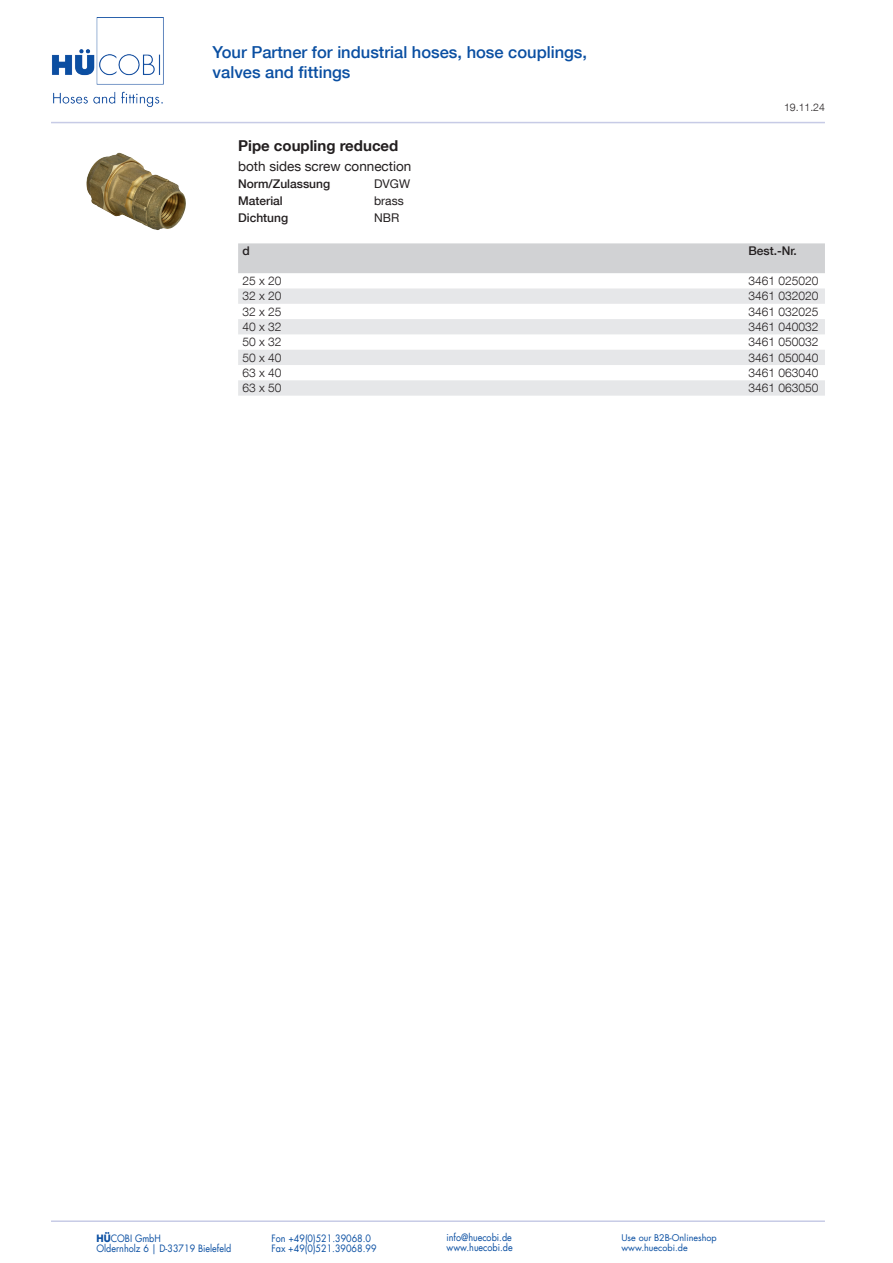
<style>
.page{position:relative;width:893px;height:1263px;background:#fff}
.page>*{position:absolute;margin:0;border:0;box-sizing:border-box;transform-origin:0 0}
.t1{font:500 16.5px/19.8px "Helvetica Neue LT Com";color:#0a4fa2}
.t2{font:700 15px "Helvetica Neue LT Com";color:#231f20}
.t3{font:13.5px "Helvetica Neue LT Com";color:#231f20}
.t4{font:300 12px "Helvetica Neue LT Com";color:#231f20}
.t5{font:500 12px "Helvetica Neue LT Com";color:#231f20}
.t6{font:12px "Helvetica Neue LT Com";color:#231f20}
.t7{font:300 10.5px "Helvetica Neue LT Com";color:#231f20}
.t8{font:9.9px "Futura LT";color:#0a4fa2;scale:.91 1}
.t9{font:9px "Futura LT";color:#0a4fa2}
.s1{font-weight:700}
</style>
<div class="page">
<hr style="left:51px;top:122px;width:774px;height:1px;background:#c7cbe6">
<hr style="left:51px;top:1220px;width:774px;height:2px;background:#c7cbe6">
<img style="left:52px;top:17px;width:112px;height:90px">
<div style="left:238px;top:243px;width:587px;height:30px;background:#d1d2d4"></div>
<svg style="left:238px;top:288px;width:587px;height:108px;fill:#e6e7e9"></svg>
<img style="left:86px;top:153px;width:100px;height:77px">
<h1 class="t1" style="left:213px;top:42px;width:376px">Your Partner for industrial hoses, hose couplings, valves and fittings</h1>
<p class="t7" style="left:784px;top:101px;width:42px">19.11.24</p>
<p class="t2" style="left:238px;top:136px;width:162px">Pipe coupling reduced</p>
<p class="t3" style="left:238px;top:158px;width:175px">both sides screw connection</p>
<p class="t5" style="left:238px;top:177px;width:94px">Norm/Zulassung</p>
<p class="t6" style="left:374px;top:176px;width:37px">DVGW</p>
<p class="t5" style="left:238px;top:194px;width:46px">Material</p>
<p class="t6" style="left:374px;top:193px;width:31px">brass</p>
<p class="t5" style="left:238px;top:211px;width:52px">Dichtung</p>
<p class="t6" style="left:374px;top:210px;width:27px">NBR</p>
<p class="t5" style="left:242px;top:244px;width:9px">d</p>
<p class="t5" style="left:748px;top:244px;width:50px">Best.-Nr.</p>
<p class="t4" style="left:242px;top:273px;width:41px">25 x 20</p>
<p class="t4" style="left:748px;top:273px;width:72px">3461 025020</p>
<p class="t4" style="left:242px;top:289px;width:41px">32 x 20</p>
<p class="t4" style="left:748px;top:289px;width:72px">3461 032020</p>
<p class="t4" style="left:242px;top:304px;width:41px">32 x 25</p>
<p class="t4" style="left:748px;top:304px;width:72px">3461 032025</p>
<p class="t4" style="left:242px;top:319px;width:41px">40 x 32</p>
<p class="t4" style="left:748px;top:319px;width:72px">3461 040032</p>
<p class="t4" style="left:242px;top:335px;width:41px">50 x 32</p>
<p class="t4" style="left:748px;top:335px;width:72px">3461 050032</p>
<p class="t4" style="left:242px;top:350px;width:41px">50 x 40</p>
<p class="t4" style="left:748px;top:350px;width:72px">3461 050040</p>
<p class="t4" style="left:242px;top:365px;width:41px">63 x 40</p>
<p class="t4" style="left:748px;top:365px;width:72px">3461 063040</p>
<p class="t4" style="left:242px;top:381px;width:41px">63 x 50</p>
<p class="t4" style="left:748px;top:381px;width:72px">3461 063050</p>
<p class="t8" style="left:97px;top:1232px;width:72px"><span class="s1">HÜ</span>COBI GmbH</p>
<p class="t8" style="left:271px;top:1232px;width:111px">Fon +49(0)521.39068.0</p>
<p class="t8" style="left:446px;top:1231px;width:73px">info@huecobi.de</p>
<p class="t9" style="left:621px;top:1231px;width:97px">Use our B2B-Onlineshop</p>
<p class="t8" style="left:97px;top:1242px;width:150px">Oldernholz 6 | D-33719 Bielefeld</p>
<p class="t8" style="left:271px;top:1242px;width:117px">Fax +49(0)521.39068.99</p>
<p class="t8" style="left:446px;top:1241px;width:74px">www.huecobi.de</p>
<p class="t9" style="left:621px;top:1242px;width:68px">www.huecobi.de</p>
</div>
